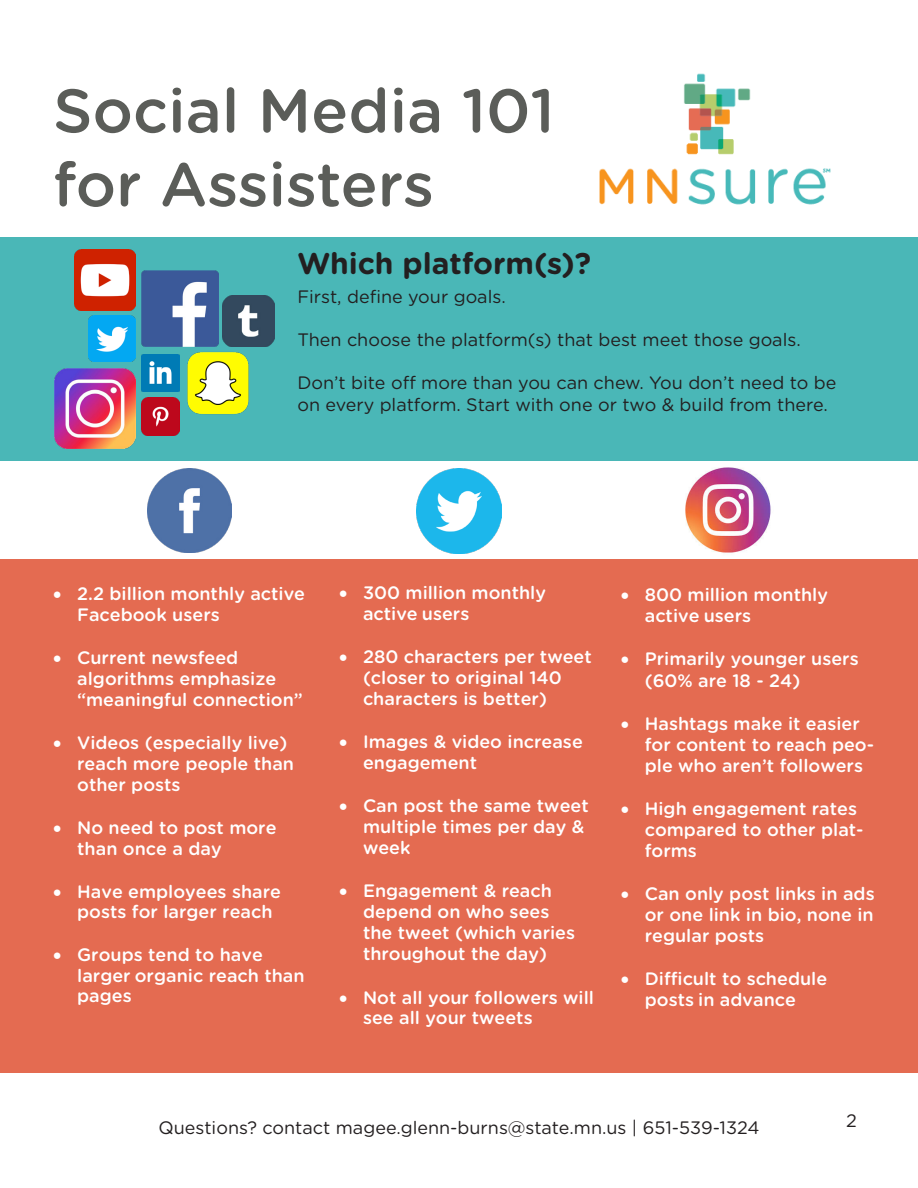
<style>
.page{position:relative;width:918px;height:1188px;background:#fff}
.page>*{position:absolute;margin:0;border:0;box-sizing:border-box;transform-origin:0 0}
.t1{font:500 61.5px/73.8px "Gotham Rounded";color:#5b5d59}
.t2{font:700 30px "Gotham Rounded";color:#231f20}
.t3{font:500 18px/21px "Gotham Rounded";color:#fff}
.t4{font:18px/21.6px "Gotham Rounded";color:#231f20}
</style>
<div class="page">
<img style="left:567px;top:73px;width:297px;height:165px">
<div style="left:0;top:238px;width:918px;height:223px;background:#4ab7b7"></div>
<div style="left:0;top:560px;width:918px;height:513px;background:#e46b51"></div>
<img style="left:685px;top:467px;width:86px;height:86px">
<img style="left:148px;top:469px;width:84px;height:84px">
<img style="left:417px;top:469px;width:84px;height:85px">
<img style="left:187px;top:352px;width:62px;height:63px">
<img style="left:142px;top:354px;width:37px;height:37px">
<img style="left:142px;top:271px;width:76px;height:76px">
<img style="left:142px;top:398px;width:37px;height:37px">
<img style="left:89px;top:315px;width:46px;height:47px">
<img style="left:55px;top:368px;width:80px;height:81px">
<img style="left:223px;top:296px;width:51px;height:51px">
<img style="left:75px;top:250px;width:60px;height:60px">
<h1 class="t1" style="left:53px;top:71px;width:503px">Social Media 101 for Assisters</h1>
<h2 class="t2" style="left:297px;top:241px;width:295px">Which platform(s)?</h2>
<p class="t4" style="left:297px;top:285px;width:210px">First, define your goals.</p>
<p class="t4" style="left:297px;top:328px;width:505px">Then choose the platform(s) that best meet those goals.</p>
<p class="t4" style="left:297px;top:371px;width:541px">Don’t bite off more than you can chew. You don’t need to be on every platform. Start with one or two &amp; build from there.</p>
<p class="t3" style="left:77px;top:583px;width:229px;line-height:20.4px;text-indent:-24px">• 2.2 billion monthly active<br>Facebook users</p>
<p class="t3" style="left:77px;top:646px;width:227px;text-indent:-24px">• Current newsfeed algorithms emphasize “meaningful connection”</p>
<p class="t3" style="left:77px;top:732px;width:218px;text-indent:-24px">• Videos (especially live) reach more people than other posts</p>
<p class="t3" style="left:77px;top:817px;width:201px;line-height:20.4px;text-indent:-24px">• No need to post more than once a day</p>
<p class="t3" style="left:77px;top:881px;width:205px;line-height:20.4px;text-indent:-24px">• Have employees share posts for larger reach</p>
<p class="t3" style="left:77px;top:944px;width:229px;line-height:20.4px;text-indent:-24px">• Groups tend to have larger organic reach than pages</p>
<p class="t3" style="left:363px;top:582px;width:185px;line-height:20.4px;text-indent:-24px">• 300 million monthly active users</p>
<p class="t3" style="left:363px;top:645px;width:230px;text-indent:-24px">• 280 characters per tweet (closer to original 140 characters is better)</p>
<p class="t3" style="left:363px;top:731px;width:221px;line-height:20.4px;text-indent:-24px">• Images &amp; video increase engagement</p>
<p class="t3" style="left:363px;top:794px;width:227px;text-indent:-24px">• Can post the same tweet multiple times per day &amp; week</p>
<p class="t3" style="left:363px;top:879px;width:214px;text-indent:-24px">• Engagement &amp; reach depend on who sees the tweet (which varies throughout the day)</p>
<p class="t3" style="left:363px;top:986px;width:233px;line-height:20.4px;text-indent:-24px">• Not all your followers will see all your tweets</p>
<p class="t3" style="left:645px;top:584px;width:185px;line-height:20.4px;text-indent:-24px">• 800 million monthly active users</p>
<p class="t3" style="left:645px;top:647px;width:215px;line-height:21.6px;text-indent:-24px">• Primarily younger users (60% are 18 - 24)</p>
<p class="t3" style="left:645px;top:712px;width:231px;text-indent:-24px">• Hashtags make it easier for content to reach peo&shy;ple who aren’t followers</p>
<p class="t3" style="left:645px;top:797px;width:220px;text-indent:-24px">• High engagement rates compared to other plat&shy;forms</p>
<p class="t3" style="left:645px;top:882px;width:231px;text-align:justify;text-indent:-24px">• Can only post links in ads or one link in bio, none in regular posts</p>
<p class="t3" style="left:621px;top:968px;width:208px;line-height:20.4px;text-align:center">• Difficult to schedule posts in advance</p>
<p class="t4" style="left:159px;top:1116px;width:602px">Questions? contact magee.glenn-burns@state.mn.us | 651-539-1324</p>
<p class="t4" style="left:846px;top:1109px;width:12px">2</p>
</div>
